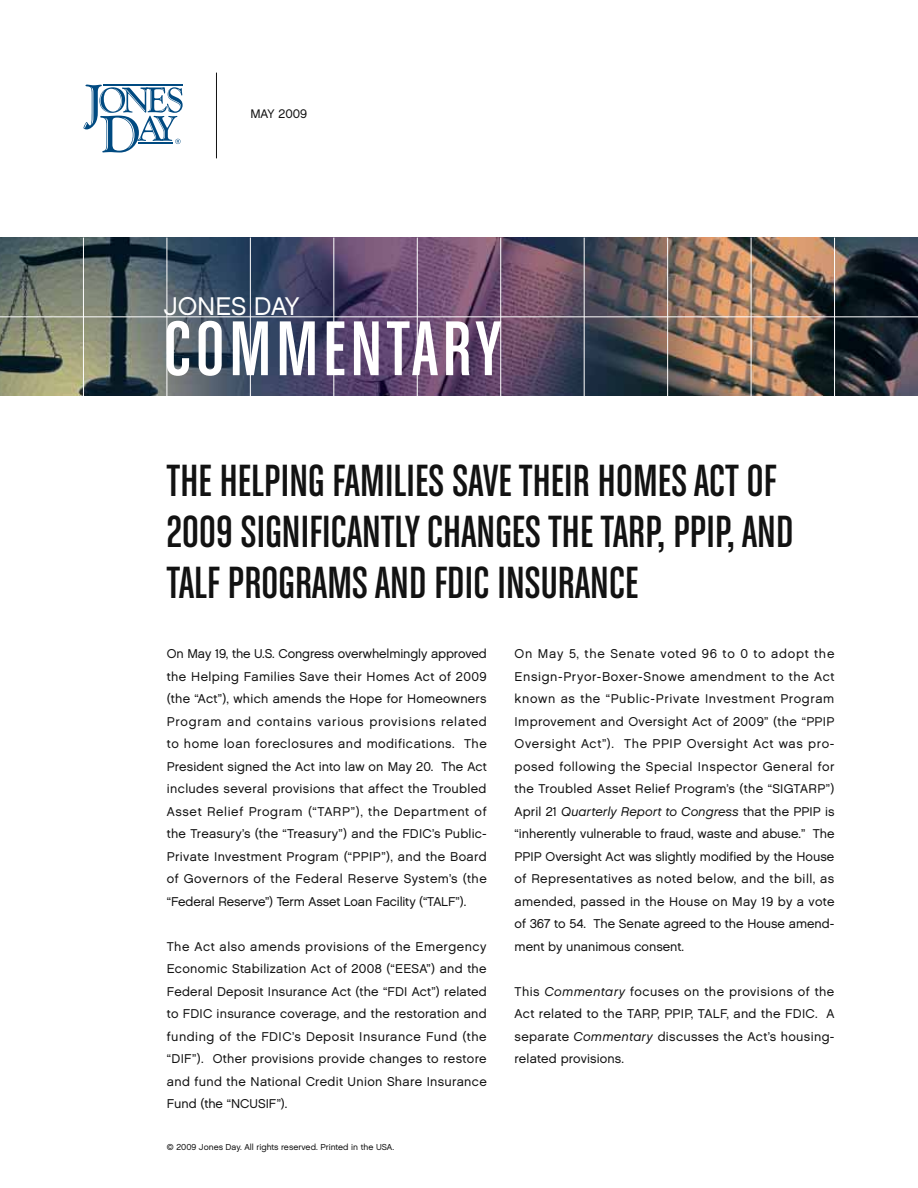
<style>
.page{position:relative;width:918px;height:1188px;background:#fff}
.page>*{position:absolute;margin:0;border:0;box-sizing:border-box;transform-origin:0 0}
.t1{font:82.5px "Chalet Comprime Cologne Sixty";letter-spacing:.055em;color:#fff}
.t2{font:48px/51px "Chalet Comprime Cologne Sixty";letter-spacing:.005em;color:#121212}
.t3{font:25.5px "Chalet London Nineteen Sixty";letter-spacing:-.005em;color:#fff}
.t4{font:12.75px/22.5px "Chalet London Nineteen Sixty";letter-spacing:.01em;color:#121212;text-align:justify}
.t5{font:12.75px "Chalet Oblique London";letter-spacing:.01em;color:#121212}
.t6{font:12.3px "Chalet London Nineteen Sixty";color:#121212}
.t7{font:8.7px "Chalet London Nineteen Sixty";color:#121212}
.s1{font-family:"Chalet London Nineteen Sixty"}
.s2{font-family:"Chalet Oblique London"}
</style>
<div class="page">
<img style="left:0;top:237px;width:918px;height:158px">
<hr style="left:167px;top:238px;width:1px;height:160px;background:#fff">
<hr style="left:83px;top:238px;width:1px;height:160px;background:#fff">
<hr style="left:250px;top:238px;width:1px;height:160px;background:#fff">
<hr style="left:334px;top:238px;width:1px;height:160px;background:#fff">
<hr style="left:417px;top:238px;width:1px;height:160px;background:#fff">
<hr style="left:500px;top:238px;width:1px;height:160px;background:#fff">
<hr style="left:584px;top:238px;width:1px;height:160px;background:#fff">
<hr style="left:667px;top:238px;width:1px;height:160px;background:#fff">
<hr style="left:751px;top:238px;width:1px;height:160px;background:#fff">
<hr style="left:834px;top:238px;width:1px;height:160px;background:#fff">
<hr style="left:0;top:317px;width:918px;height:1px;background:#fff">
<hr style="left:216px;top:73px;width:1px;height:85px;background:#121212">
<svg style="left:83px;top:85px;width:100px;height:68px"></svg>
<p class="t6" style="left:250px;top:106px;width:58px">May 2009</p>
<h3 class="t3" style="left:164px;top:291px;width:137px">JONES DAY</h3>
<h1 class="t1" style="left:164px;top:303px;width:339px">COMMENTARY</h1>
<h2 class="t2" style="left:167px;top:454px;width:628px">THE HELPING FAMILIES SAVE THEIR HOMES ACT OF<br>2009 SIGNIFICANTLY CHANGES THE TARP, PPIP, AND<br>TALF PROGRAMS AND FDIC INSURANCE</h2>
<p class="t4" style="left:167px;top:642px;width:322px">On May 19, the U.S. Congress overwhelmingly approved the Helping Families Save their Homes Act of 2009 (the “Act”), which amends the Hope for Homeowners Program and contains various provisions related to home loan foreclosures and modifications. The President signed the Act into law on May 20. The Act includes several provisions that affect the Troubled Asset Relief Program (“TARP”), the Department of the Treasury’s (the “Treasury”) and the FDIC’s Public-Private Investment Program (“PPIP”), and the Board of Governors of the Federal Reserve System’s (the “Federal Reserve”) Term Asset Loan Facility (“TALF”).</p>
<p class="t4" style="left:167px;top:935px;width:322px">The Act also amends provisions of the Emergency Economic Stabilization Act of 2008 (“EESA”) and the Federal Deposit Insurance Act (the “FDI Act”) related to FDIC insurance coverage, and the restoration and funding of the FDIC’s Deposit Insurance Fund (the “DIF”). Other provisions provide changes to restore and fund the National Credit Union Share Insurance Fund (the “NCUSIF”).</p>
<p class="t7" style="left:167px;top:1142px;width:229px">© 2009 Jones Day. All rights reserved. Printed in the USA.</p>
<p class="t4" style="left:515px;top:642px;width:321px">On May 5, the Senate voted 96 to 0 to adopt the Ensign-Pryor-Boxer-Snowe amendment to the Act known as the “Public-Private Investment Program Improvement and Oversight Act of 2009” (the “PPIP Oversight Act”). The PPIP Oversight Act was pro&shy;posed following the Special Inspector General for the Troubled Asset Relief Program’s (the “SIGTARP”)</p>
<p class="t5" style="left:515px;top:803px;width:321px"><span class="s1">April 21</span> Quarterly Report to Congress <span class="s1">that the PPIP is</span></p>
<p class="t4" style="left:515px;top:822px;width:322px">“inherently vulnerable to fraud, waste and abuse.” The PPIP Oversight Act was slightly modified by the House of Representatives as noted below, and the bill, as amended, passed in the House on May 19 by a vote of 367 to 54. The Senate agreed to the House amend&shy;ment by unanimous consent.</p>
<p class="t4" style="left:515px;top:980px;width:321px">This <span class="s2">Commentary</span> focuses on the provisions of the Act related to the TARP, PPIP, TALF, and the FDIC. A separate <span class="s2">Commentary</span> discusses the Act’s housing&shy;related provisions.</p>
</div>
